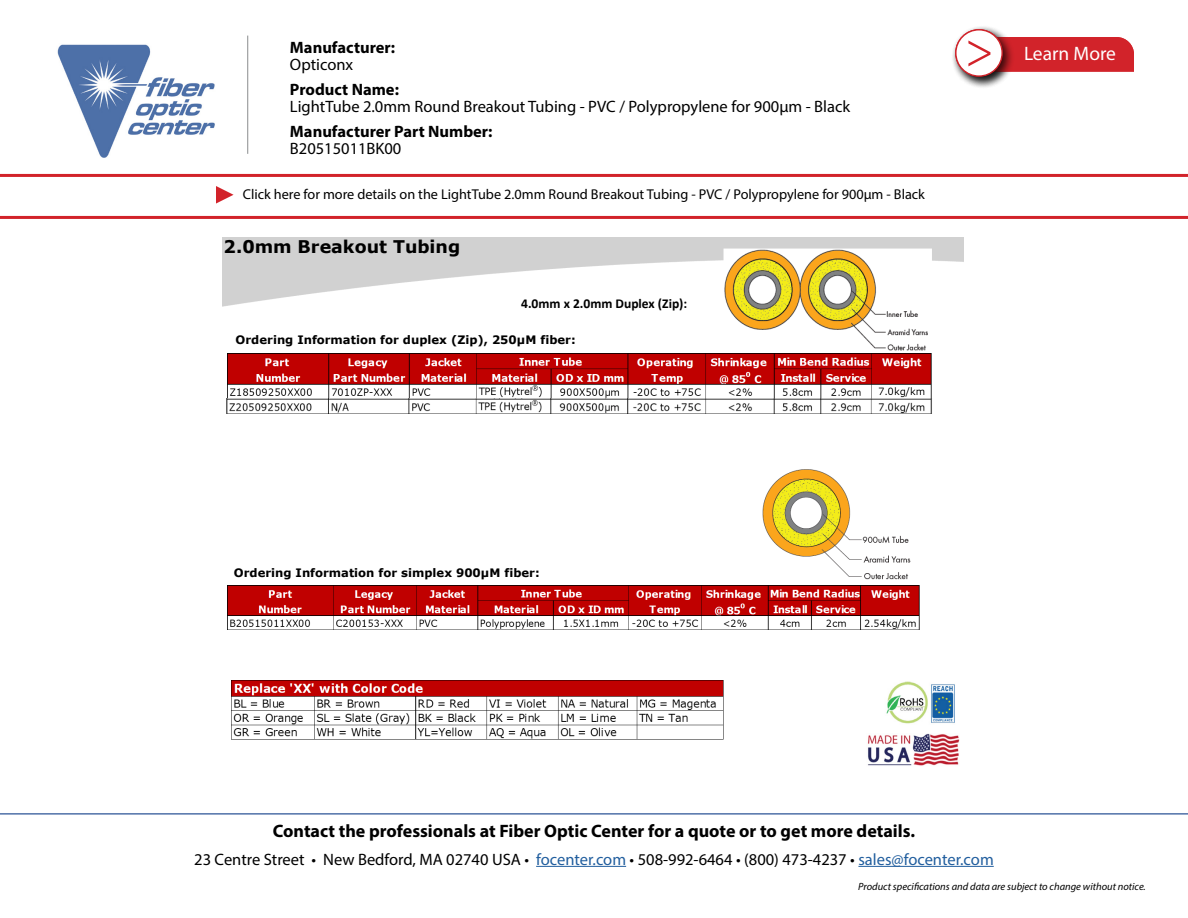
<style>
.page{position:relative;width:1188px;height:918px;background:#fff}
.page>*{position:absolute;margin:0;border:0;box-sizing:border-box;transform-origin:0 0}
.t1{font:51px "Minion Pro";color:#d2232a}
.t2{font:19.5px "Myriad Pro";color:#fff}
.t3{font:700 18px "Myriad Pro";color:#000}
.t4{font:700 17.4px "Verdana";color:#000}
.t5{font:16.5px/16.5px "Myriad Pro";color:#000}
.t6{font:700 16.5px/16.5px "Myriad Pro";color:#000}
.t7{font:14.25px "Myriad Pro";color:#000}
.t8{font:700 13.65px "Calibri";color:#000}
.t9{font:700 11.7px "Verdana";color:#000}
.t10{font:italic 10.5px "Myriad Pro";color:#000}
.s1{font-weight:400}
.s2{font-weight:700}
.s3{color:#215e9e}
</style>
<div class="page">
<hr style="left:536px;top:866px;width:90px;height:1px;background:#215e9e">
<hr style="left:858px;top:866px;width:136px;height:1px;background:#215e9e">
<hr style="left:0;top:813px;width:1188px;height:2px;background:#4f70a8">
<img style="left:57px;top:44px;width:158px;height:114px">
<hr style="left:247px;top:36px;width:1px;height:118px;background:#8a8c8e">
<hr style="left:0;top:216px;width:1188px;height:3px;background:#d2232a">
<svg style="left:216px;top:186px;width:18px;height:18px"></svg>
<div style="left:1015px;top:37px;width:119px;height:35px;background:#d2232a"></div>
<div style="left:951px;top:25px;width:64px;height:64px;background:#000;opacity:.75"></div>
<div style="left:956px;top:30px;width:46px;height:46px;background:#fff;border-radius:50%"></div>
<div style="left:955px;top:29px;width:48px;height:48px;border:1px solid #d2232a;border-radius:50%"></div>
<hr style="left:0;top:174px;width:1188px;height:3px;background:#d2232a">
<img style="left:222px;top:238px;width:741px;height:496px">
<img style="left:724px;top:249px;width:208px;height:106px">
<img style="left:231px;top:681px;width:493px;height:59px">
<img style="left:867px;top:734px;width:93px;height:32px">
<img style="left:758px;top:466px;width:161px;height:113px">
<div style="left:709px;top:338px;width:36px;height:17px;background:#fff;border-radius:3px"></div>
<img style="left:880px;top:681px;width:83px;height:45px">
<img style="left:228px;top:353px;width:703px;height:45px">
<img style="left:228px;top:586px;width:692px;height:45px">
<div style="left:226px;top:398px;width:709px;height:65px;background:#fff"></div>
<img style="left:225px;top:398px;width:707px;height:16px">
<div style="left:223px;top:414px;width:712px;height:16px;background:#fff"></div>
<div style="left:223px;top:631px;width:705px;height:46px;background:#fff"></div>
<p class="t6" style="left:290px;top:39px;width:107px">Manufacturer:<br><span class="s1">Opticonx</span></p>
<p class="t5" style="left:290px;top:81px;width:562px"><span class="s2">Product Name:<br></span>LightTube 2.0mm Round Breakout Tubing - PVC / Polypropylene for 900μm - Black</p>
<p class="t6" style="left:290px;top:123px;width:204px">Manufacturer Part Number:</p>
<p class="t5" style="left:290px;top:140px;width:113px">B20515011BK00</p>
<p class="t7" style="left:243px;top:185px;width:684px">Click here for more details on the LightTube 2.0mm Round Breakout Tubing - PVC / Polypropylene for 900μm - Black</p>
<p class="t4" style="left:224px;top:234px;width:238px">2.0mm Breakout Tubing</p>
<p class="t8" style="left:521px;top:293px;width:168px">4.0mm x 2.0mm Duplex (Zip):</p>
<p class="t9" style="left:236px;top:332px;width:342px">Ordering Information for duplex (Zip), 250μM fiber:</p>
<p class="t1" style="left:965px;top:16px;width:30px">&gt;</p>
<p class="t2" style="left:1024px;top:42px;width:93px">Learn More</p>
<p class="t9" style="left:234px;top:564px;width:307px">Ordering Information for simplex 900μM fiber:</p>
<p class="t3" style="left:273px;top:819px;width:644px">Contact the professionals at Fiber Optic Center for a quote or to get more details.</p>
<p class="t5" style="left:194px;top:851px;width:801px">23 Centre Street • New Bedford, MA 02740 USA • <span class="s3">focenter.com</span> • 508-992-6464 • (800) 473-4237 • <span class="s3">sales@focenter.com</span></p>
<p class="t10" style="left:858px;top:880px;width:289px">Product specifications and data are subject to change without notice.</p>
</div>
